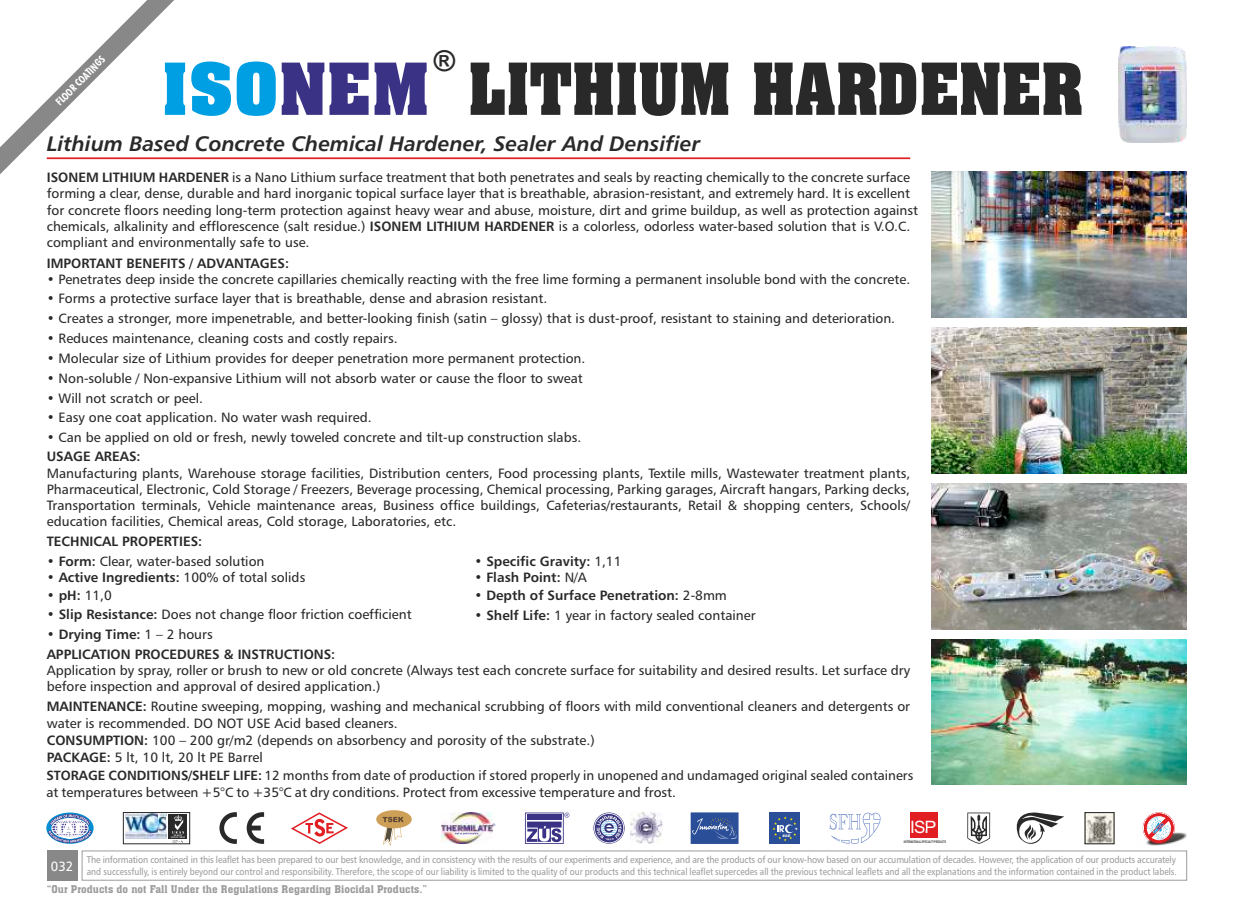
<style>
.page{position:relative;width:1259px;height:919px;background:#fff}
.page>*{position:absolute;margin:0;border:0;box-sizing:border-box;transform-origin:0 0}
.t1{font:700 70.35px "Aachen BT";letter-spacing:-.015em;color:#292929;scale:.9 1}
.t2{font:700 28.8px "Arial";color:#292929}
.t3{font:21px "Humanist 777 BT Bold Italic B";color:#292929}
.t4{font:17.1px "Arial";color:#fff}
.t5{font:13.5px/16.2px "Humanist 777 BT Roman B";color:#292929}
.t6{font:13.5px "Humanist 777 BT Bold B";color:#292929}
.t7{font:13.5px "Humanist 777 BT Roman B";color:#fff}
.t8{font:13.35px "Humanist 777 BT Roman B";color:#292929}
.t9{font:10.5px "Aachen BT";color:#9c9c9c}
.t10{font:700 condensed 10.5px "Futura BT";color:#fff}
.t11{font:9.75px/11.7px "Humanist 777 BT Roman B";color:#9c9c9c;scale:.9 1}
.t12{font:700 3.6px "Arial";letter-spacing:.035em;color:#292929;scale:.57 1}
.t13{font:italic 900 3.3px "Arial";color:#fff}
.s1{color:#009fe3}
.s2{color:#393285}
.s3{font-family:"Humanist 777 BT Bold B"}
.s4{font-family:"Humanist 777 BT Roman B"}
</style>
<div class="page">
<hr style="left:47px;top:157px;width:863px;height:2px;background:#e11e23">
<div style="left:47px;top:850px;width:30px;height:30px;background:#888"></div>
<img style="left:1146px;top:832px;width:40px;height:13px">
<svg style="left:219px;top:812px;width:18px;height:31px"></svg>
<svg style="left:247px;top:812px;width:17px;height:31px"></svg>
<svg style="left:291px;top:812px;width:57px;height:32px"></svg>
<svg style="left:525px;top:812px;width:44px;height:31px"></svg>
<svg style="left:593px;top:812px;width:31px;height:31px"></svg>
<svg style="left:594px;top:813px;width:30px;height:30px"></svg>
<svg style="left:595px;top:813px;width:28px;height:29px"></svg>
<svg style="left:596px;top:815px;width:26px;height:25px"></svg>
<img style="left:630px;top:812px;width:32px;height:31px">
<div style="left:376px;top:810px;width:36px;height:18px;background:#ce9f56;border-radius:50%"></div>
<svg style="left:383px;top:816px;width:21px;height:30px"></svg>
<div style="left:910px;top:812px;width:27px;height:25px;background:#e11e23"></div>
<svg style="left:967px;top:812px;width:23px;height:31px"></svg>
<svg style="left:1016px;top:812px;width:48px;height:32px"></svg>
<img style="left:1086px;top:814px;width:26px;height:28px">
<div style="left:1084px;top:812px;width:30px;height:32px;border:1px solid #292929"></div>
<div style="left:769px;top:812px;width:31px;height:31px;background:#2a4e97"></div>
<svg style="left:772px;top:816px;width:25px;height:25px"></svg>
<img style="left:441px;top:812px;width:51px;height:31px">
<svg style="left:455px;top:832px;width:23px;height:2px"></svg>
<svg style="left:829px;top:812px;width:52px;height:31px"></svg>
<img style="left:125px;top:814px;width:42px;height:24px">
<div style="left:168px;top:814px;width:19px;height:24px;background:#292929"></div>
<div style="left:123px;top:812px;width:67px;height:32px;border:1px solid #292929"></div>
<svg style="left:171px;top:815px;width:14px;height:27px"></svg>
<svg style="left:46px;top:812px;width:48px;height:31px"></svg>
<svg style="left:48px;top:812px;width:44px;height:32px"></svg>
<div style="left:55px;top:818px;width:29px;height:20px;border:1px solid #fff;border-radius:50%"></div>
<div style="left:58px;top:818px;width:24px;height:20px;border:1px solid #fff;border-radius:50%"></div>
<div style="left:61px;top:818px;width:18px;height:20px;border:1px solid #fff;border-radius:50%"></div>
<div style="left:64px;top:818px;width:12px;height:20px;border:1px solid #fff;border-radius:50%"></div>
<div style="left:66px;top:818px;width:8px;height:20px;border:1px solid #fff;border-radius:50%"></div>
<div style="left:68px;top:818px;width:4px;height:20px;border:1px solid #fff;border-radius:50%"></div>
<svg style="left:690px;top:812px;width:48px;height:31px"></svg>
<svg style="left:1142px;top:812px;width:32px;height:31px"></svg>
<svg style="left:0;top:0;width:174px;height:174px"></svg>
<div style="left:82px;top:850px;width:1105px;height:30px;border:1px solid #9c9c9c"></div>
<img style="left:1118px;top:47px;width:68px;height:96px">
<img style="left:931px;top:172px;width:255px;height:145px">
<img style="left:931px;top:483px;width:255px;height:146px">
<img style="left:931px;top:639px;width:255px;height:145px">
<img style="left:931px;top:328px;width:255px;height:145px">
<p class="t10" style="left:54px;top:101px;width:66px;rotate:-45deg">FLOOR COATINGS</p>
<h2 class="t2" style="left:434px;top:50px;width:23px">®</h2>
<h1 class="t1" style="left:162px;top:61px;width:1025px"><span class="s1">ISO</span><span class="s2">NEM</span> LITHIUM HARDENER</h1>
<h3 class="t3" style="left:47px;top:135px;width:655px">Lithium Based Concrete Chemical Hardener, Sealer And Densifier</h3>
<p class="t5" style="left:47px;top:170px;width:872px"><span class="s3">ISONEM LITHIUM HARDENER</span> is a Nano Lithium surface treatment that both penetrates and seals by reacting chemically to the concrete surface forming a clear, dense, durable and hard inorganic topical surface layer that is breathable, abrasion-resistant, and extremely hard. It is excellent for concrete floors needing long-term protection against heavy wear and abuse, moisture, dirt and grime buildup, as well as protection against chemicals, alkalinity and efflorescence (salt residue.) <span class="s3">ISONEM LITHIUM HARDENER</span> is a colorless, odorless water-based solution that is V.O.C. compliant and environmentally safe to use.</p>
<p class="t6" style="left:47px;top:257px;width:244px">IMPORTANT BENEFITS / ADVANTAGES:</p>
<p class="t5" style="left:47px;top:272px;width:865px">• Penetrates deep inside the concrete capillaries chemically reacting with the free lime forming a permanent insoluble bond with the concrete.</p>
<p class="t5" style="left:47px;top:292px;width:502px">• Forms a protective surface layer that is breathable, dense and abrasion resistant.</p>
<p class="t5" style="left:47px;top:311px;width:850px">• Creates a stronger, more impenetrable, and better-looking finish (satin – glossy) that is dust-proof, resistant to staining and deterioration.</p>
<p class="t5" style="left:47px;top:331px;width:352px">• Reduces maintenance, cleaning costs and costly repairs.</p>
<p class="t5" style="left:47px;top:351px;width:540px">• Molecular size of Lithium provides for deeper penetration more permanent protection.</p>
<p class="t5" style="left:47px;top:371px;width:537px">• Non-soluble / Non-expansive Lithium will not absorb water or cause the floor to sweat</p>
<p class="t5" style="left:47px;top:391px;width:158px">• Will not scratch or peel.</p>
<p class="t5" style="left:47px;top:411px;width:326px">• Easy one coat application. No water wash required.</p>
<p class="t5" style="left:47px;top:430px;width:536px">• Can be applied on old or fresh, newly toweled concrete and tilt-up construction slabs.</p>
<p class="t6" style="left:47px;top:451px;width:95px">USAGE AREAS:</p>
<p class="t5" style="left:47px;top:466px;width:865px;text-align:justify">Manufacturing plants, Warehouse storage facilities, Distribution centers, Food processing plants, Textile mills, Wastewater treatment plants, Pharmaceutical, Electronic, Cold Storage / Freezers, Beverage processing, Chemical processing, Parking garages, Aircraft hangars, Parking decks, Transportation terminals, Vehicle maintenance areas, Business office buildings, Cafeterias/restaurants, Retail &amp; shopping centers, Schools/ education facilities, Chemical areas, Cold storage, Laboratories, etc.</p>
<p class="t6" style="left:47px;top:536px;width:157px">TECHNICAL PROPERTIES:</p>
<p class="t5" style="left:47px;top:554px;width:219px"><span class="s3">• Form:</span> Clear, water-based solution</p>
<p class="t6" style="left:47px;top:572px;width:260px">• Active Ingredients: <span class="s4">100% of total solids</span></p>
<p class="t6" style="left:474px;top:556px;width:149px">• Specific Gravity: <span class="s4">1,11</span></p>
<p class="t6" style="left:474px;top:572px;width:114px">• Flash Point: <span class="s4">N/A</span></p>
<p class="t6" style="left:47px;top:589px;width:67px">• pH: <span class="s4">11,0</span></p>
<p class="t5" style="left:47px;top:607px;width:366px"><span class="s3">• Slip Resistance:</span> Does not change floor friction coefficient</p>
<p class="t6" style="left:47px;top:629px;width:167px">• Drying Time: <span class="s4">1 – 2 hours</span></p>
<p class="t6" style="left:474px;top:589px;width:254px">• Depth of Surface Penetration: <span class="s4">2-8mm</span></p>
<p class="t5" style="left:474px;top:608px;width:283px"><span class="s3">• Shelf Life:</span> 1 year in factory sealed container</p>
<p class="t6" style="left:47px;top:648px;width:290px">APPLICATION PROCEDURES &amp; INSTRUCTIONS:</p>
<p class="t5" style="left:47px;top:663px;width:865px">Application by spray, roller or brush to new or old concrete (Always test each concrete surface for suitability and desired results. Let surface dry before inspection and approval of desired application.)</p>
<p class="t5" style="left:47px;top:699px;width:865px;line-height:16.8px"><span class="s3">MAINTENANCE:</span> Routine sweeping, mopping, washing and mechanical scrubbing of floors with mild conventional cleaners and detergents or water is recommended. DO NOT USE Acid based cleaners.<br><span class="s3">CONSUMPTION:</span> 100 – 200 gr/m2 (depends on absorbency and porosity of the substrate.)<br><span class="s3">PACKAGE:</span> 5 lt, 10 lt, 20 lt PE Barrel</p>
<p class="t8" style="left:46px;top:770px;width:868px"><span class="s3">STORAGE CONDITIONS/SHELF LIFE:</span> 12 months from date of production if stored properly in unopened and undamaged original sealed containers</p>
<p class="t5" style="left:46px;top:785px;width:631px">at temperatures between +5°C to +35°C at dry conditions. Protect from excessive temperature and frost.</p>
<p class="t7" style="left:51px;top:860px;width:24px">032</p>
<p class="t13" style="left:782px;top:834px;width:10px">EGE</p>
<p class="t4" style="left:910px;top:820px;width:28px">ISP</p>
<p class="t12" style="left:904px;top:840px;width:76px">INTERNATIONAL SPECIALTY PRODUCTS</p>
<p class="t11" style="left:87px;top:855px;width:1212px">The information contained in this leaflet has been prepared to our best knowledge, and in consistency with the results of our experiments and experience, and are the products of our know-how based on our accumulation of decades. However, the application of our products accurately and successfully, is entirely beyond our control and responsibility. Therefore, the scope of our liability is limited to the quality of our products and this technical leaflet supercedes all the previous technical leaflets and all the explanations and the information contained in the product labels.</p>
<p class="t9" style="left:47px;top:884px;width:382px">“Our Products do not Fall Under the Regulations Regarding Biocidal Products.”</p>
</div>
